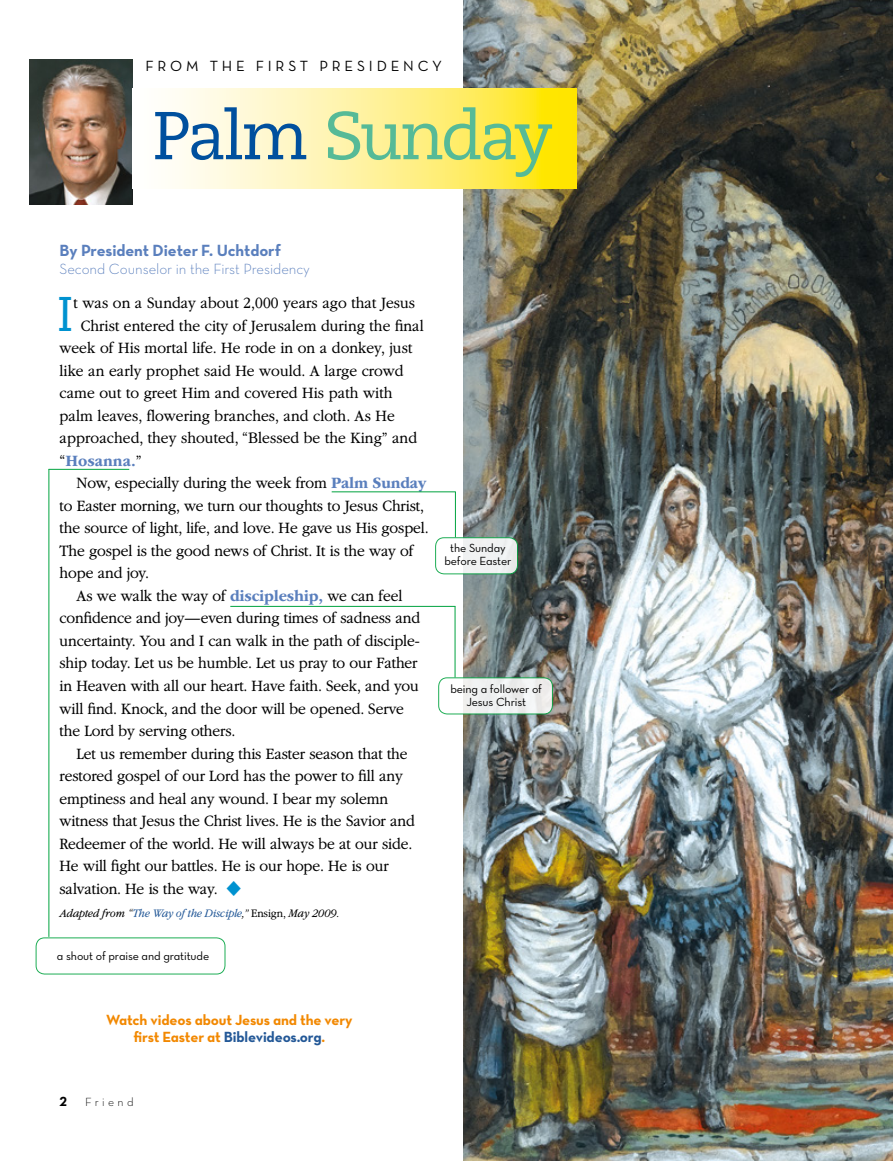
<style>
.page{position:relative;width:893px;height:1161px;background:#fff}
.page>*{position:absolute;margin:0;border:0;box-sizing:border-box;transform-origin:0 0}
.t1{font:67.5px "Caecilialds Std";letter-spacing:-.055em;color:#56ba97}
.ARTCL_para_first_reg{font:48.6px "Caecilialds Std";color:#0092d0}
.ARTCL_para_regular{font:300 16.5px/22.5px "Garamondlds Lat Plus";letter-spacing:-.01em;color:#000;scale:.95 1}
.ARTCL_para_first_reg-2{font:300 16.5px "Garamondlds Lat Plus";color:#000;scale:.95 1}
.ARTCL-BY_para_first{font:16.5px "Neutralds Lat Bold Alt";letter-spacing:-.005em;color:#5a7fbd}
.ARTCL_para_first_reg-3{font:700 16.5px "Garamondlds Lat";color:#5a7fbd;scale:.95 1}
.INFO_para_neutra{font:15px/17.2px "Neutralds Lat Bold Alt";letter-spacing:-.01em;color:#f28800;text-align:center}
.ARTCL-BY_para{font:15px "Neutralds Lat Light Alt";letter-spacing:-.005em;color:#5a7fbd}
.t2{font:15px "Neutralds Lat Book Alt";letter-spacing:.25em;color:#000}
.Folio_L{font:13.5px "Neutralds Lat Bold Alt";color:#000}
.DEFINITION_para{font:12px/12.8px "Neutralds Lat Book Alt";letter-spacing:-.01em;color:#000;text-align:center}
.FIGimg_para{font:italic 300 12px "Garamondlds Lat Plus";letter-spacing:-.01em;color:#000;scale:.95 1}
.Folio_L-2{font:12px "Neutralds Lat Light Alt";letter-spacing:.28em;color:#000}
.s1{color:#00509e}
.s2{font-family:"Garamondlds Lat Plus";font-weight:300;color:#000}
.s3{font-family:"Garamondlds Lat";font-weight:700;color:#5a7fbd}
.s4{font-family:"Ding P Ilds Dpi";font-weight:400;color:#0092d0}
.s5{color:#235897}
.s6{font-style:normal}
</style>
<div class="page">
<img style="left:30px;top:60px;width:103px;height:144px">
<img style="left:463px;top:0;width:430px;height:1161px">
<svg style="left:172px;top:89px;width:405px;height:100px;background:#fff18f"></svg>
<hr style="left:332px;top:491px;width:124px;height:1px;background:#00a33f">
<hr style="left:455px;top:492px;width:1px;height:45px;background:#00a33f">
<div style="left:436px;top:538px;width:82px;height:36px;background:linear-gradient(to right,#fff,#e8ebeb);border-radius:9px"></div>
<div style="left:435px;top:537px;width:83px;height:37px;border:1px solid #00a33f;border-radius:9px"></div>
<hr style="left:49px;top:469px;width:1px;height:468px;background:#00a33f">
<hr style="left:49px;top:469px;width:80px;height:1px;background:#00a33f">
<div style="left:36px;top:937px;width:189px;height:37px;border:1px solid #00a33f;border-radius:9px"></div>
<hr style="left:230px;top:606px;width:225px;height:1px;background:#00a33f">
<hr style="left:455px;top:606px;width:1px;height:71px;background:#00a33f">
<div style="left:439px;top:678px;width:113px;height:36px;background:linear-gradient(to right,#fafbfb,#eaeaea);border-radius:9px"></div>
<div style="left:438px;top:677px;width:115px;height:37px;border:1px solid #00a33f;border-radius:9px"></div>
<p class="t2" style="left:146px;top:55px;width:298px">FROM THE FIRST PRESIDENCY</p>
<p class="t1" style="left:152px;top:97px;width:402px"><span class="s1">Palm</span> Sunday</p>
<p class="ARTCL-BY_para_first" style="left:60px;top:236px;width:223px">By President Dieter F. Uchtdorf</p>
<p class="ARTCL-BY_para" style="left:60px;top:258px;width:252px">Second Counselor in the First Presidency</p>
<p class="ARTCL_para_first_reg" style="left:57px;top:286px;width:18px">I</p>
<p class="ARTCL_para_first_reg-2" style="left:74px;top:291px;width:361px">t was on a Sunday about 2,000 years ago that Jesus</p>
<p class="ARTCL_para_first_reg-2" style="left:81px;top:314px;width:363px">Christ entered the city of Jerusalem during the final</p>
<p class="ARTCL_para_first_reg-2" style="left:60px;top:336px;width:373px">week of His mortal life. He rode in on a donkey, just</p>
<p class="ARTCL_para_first_reg-2" style="left:60px;top:359px;width:364px">like an early prophet said He would. A large crowd</p>
<p class="ARTCL_para_first_reg-2" style="left:60px;top:381px;width:352px">came out to greet Him and covered His path with</p>
<p class="ARTCL_para_first_reg-2" style="left:60px;top:404px;width:355px">palm leaves, flowering branches, and cloth. As He</p>
<p class="ARTCL_para_first_reg-2" style="left:60px;top:426px;width:378px">approached, they shouted, “Blessed be the King” and</p>
<p class="ARTCL_para_first_reg-3" style="left:60px;top:448px;width:88px"><span class="s2">“</span>Hosanna.<span class="s2">”</span></p>
<p class="ARTCL_para_regular" style="left:60px;top:472px;width:390px;text-indent:17px">Now, especially during the week from <span class="s3">Palm Sunday </span>to Easter morning, we turn our thoughts to Jesus Christ, the source of light, life, and love. He gave us His gospel.<br>The gospel is the good news of Christ. It is the way of hope and joy.</p>
<p class="ARTCL_para_regular" style="left:60px;top:584px;width:381px;text-indent:17px">As we walk the way of <span class="s3">discipleship,</span> we can feel confidence and joy—even during times of sadness and uncertainty. You and I can walk in the path of disciple&shy;ship today. Let us be humble. Let us pray to our Father in Heaven with all our heart. Have faith. Seek, and you will find. Knock, and the door will be opened. Serve the Lord by serving others.</p>
<p class="ARTCL_para_regular" style="left:60px;top:742px;width:376px;text-indent:17px">Let us remember during this Easter season that the restored gospel of our Lord has the power to fill any emptiness and heal any wound. I bear my solemn witness that Jesus the Christ lives. He is the Savior and Redeemer of the world. He will always be at our side.<br>He will fight our battles. He is our hope. He is our salvation. He is the way. <span class="s4">◆</span></p>
<p class="FIGimg_para" style="left:60px;top:905px;width:296px">Adapted from “<span class="s5">The Way of the Disciple</span>,” <span class="s6">Ensign,</span> May 2009.</p>
<p class="DEFINITION_para" style="left:57px;top:949px;width:154px">a shout of praise and gratitude</p>
<p class="DEFINITION_para" style="left:444px;top:542px;width:69px">the Sunday before Easter</p>
<p class="DEFINITION_para" style="left:450px;top:682px;width:93px">being a follower of<br>Jesus Christ</p>
<p class="INFO_para_neutra" style="left:106px;top:1010px;width:248px">Watch videos about Jesus and the very first Easter at <span class="s5">Biblevideos.org</span>.</p>
<p class="Folio_L" style="left:60px;top:1090px;width:9px">2</p>
<p class="Folio_L-2" style="left:85px;top:1093px;width:50px">Friend</p>
</div>
